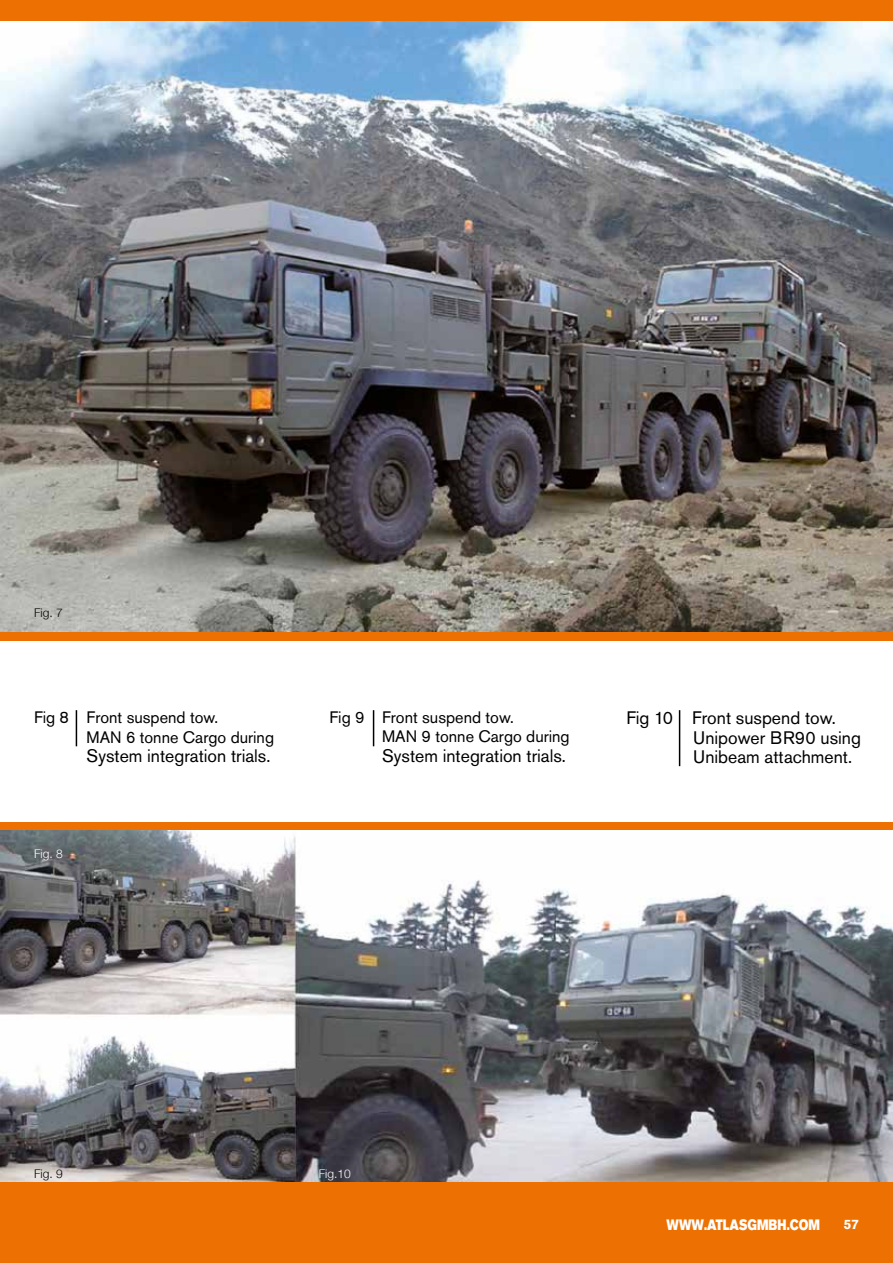
<style>
.page{position:relative;width:893px;height:1263px;background:#fff}
.page>*{position:absolute;margin:0;border:0;box-sizing:border-box;transform-origin:0 0}
.t1{font:18px/19.5px "Akzidenz Grotesk Pro";color:#000}
.t2{font:16.5px/19.5px "Akzidenz Grotesk Pro";color:#000}
.t3{font:15px "Akzidenz Grotesk BQ Super";color:#fff;scale:.8 1}
.t4{font:700 13.5px "Akzidenz Grotesk Pro";color:#fff}
.t5{font:300 12px "Helvetica 45";color:#fff}
.t6{font:300 12px "Helvetica 45";color:#000}
</style>
<div class="page">
<img style="left:0;top:41px;width:893px;height:537px">
<svg style="left:0;top:0;width:893px;height:41px;background:#d3a275"></svg>
<svg style="left:0;top:578px;width:893px;height:63px;background:#9c876f"></svg>
<div style="left:0;top:822px;width:893px;height:62px;background:#ed7102"></div>
<img style="left:0;top:830px;width:893px;height:352px">
<hr style="left:76px;top:710px;width:1px;height:36px;background:#000">
<hr style="left:373px;top:710px;width:1px;height:36px;background:#000">
<hr style="left:679px;top:710px;width:1px;height:56px;background:#000">
<div style="left:0;top:1182px;width:893px;height:81px;background:#ed7102"></div>
<p class="t6" style="left:34px;top:605px;width:30px">Fig. 7</p>
<p class="t2" style="left:87px;top:708px;width:189px;text-indent:-53px">Fig 8 Front suspend tow.<br>MAN 6 tonne Cargo during</p>
<p class="t1" style="left:87px;top:746px;width:185px">System integration trials.</p>
<p class="t5" style="left:34px;top:846px;width:30px">Fig. 8</p>
<p class="t2" style="left:382px;top:707px;width:189px;text-indent:-53px">Fig 9 Front suspend tow.<br>MAN 9 tonne Cargo during</p>
<p class="t1" style="left:382px;top:745px;width:185px">System integration trials.</p>
<p class="t1" style="left:693px;top:708px;width:169px;text-indent:-67px">Fig 10 Front suspend tow.<br>Unipower BR90 using<br>Unibeam attachment.</p>
<p class="t6" style="left:34px;top:1166px;width:30px">Fig. 9</p>
<p class="t5" style="left:319px;top:1166px;width:34px">Fig.10</p>
<p class="t3" style="left:667px;top:1216px;width:193px">WWW.ATLASGMBH.COM</p>
<p class="t4" style="left:844px;top:1216px;width:17px">57</p>
</div>
